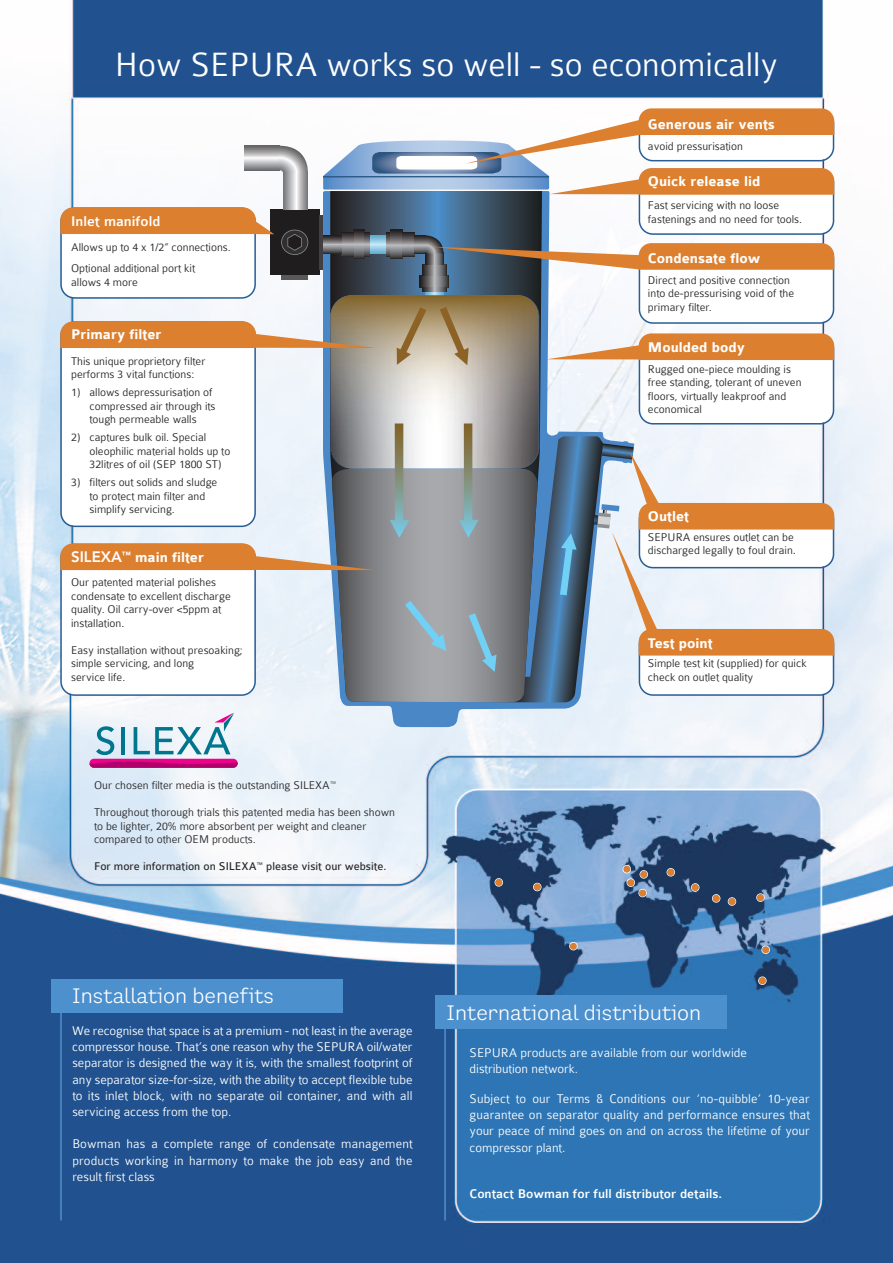
<style>
.page{position:relative;width:893px;height:1263px;background:#fff}
.page>*{position:absolute;margin:0;border:0;box-sizing:border-box;transform-origin:0 0}
.t1{font:300 36px "Colaborate";color:#fff}
.t2{font:21px "Preface";color:#fff}
.t3{font:700 15px "Colaborate";color:#fff}
.t4{font:500 15px "Colaborate";color:#fff}
.t5{font:300 13.5px/16.2px "Colaborate";color:#fff;text-align:justify}
.t6{font:500 13.5px "Colaborate";color:#fff}
.t7{font:300 12px/13.5px "Colaborate";color:#272627}
.t8{font:12px "Colaborate";color:#272627}
.s1{font-family:"Avenir";font-weight:800}
.s2{font-size:13.5px}
</style>
<div class="page">
<img style="left:0;top:0;width:893px;height:1263px">
<svg style="left:323px;top:702px;width:311px;height:25px;background:#b4cde7"></svg>
<div style="left:51px;top:979px;width:292px;height:33px;background:#4d90ce"></div>
<hr style="left:60px;top:1000px;width:2px;height:220px;background:#4d90ce">
<div style="left:435px;top:996px;width:292px;height:33px;background:#4d90ce"></div>
<hr style="left:444px;top:1016px;width:2px;height:204px;background:#4d90ce">
<div style="left:534px;top:883px;width:7px;height:7px;background:#dc7f2f;border-radius:50%"></div>
<div style="left:533px;top:883px;width:8px;height:8px;border:2px solid #fff;border-radius:50%"></div>
<div style="left:495px;top:879px;width:7px;height:7px;background:#dc7f2f;border-radius:50%"></div>
<div style="left:495px;top:878px;width:8px;height:9px;border:2px solid #fff;border-radius:50%"></div>
<div style="left:570px;top:943px;width:7px;height:7px;background:#dc7f2f;border-radius:50%"></div>
<div style="left:569px;top:942px;width:9px;height:8px;border:2px solid #fff;border-radius:50%"></div>
<div style="left:623px;top:866px;width:7px;height:7px;background:#dc7f2f;border-radius:50%"></div>
<div style="left:622px;top:865px;width:9px;height:8px;border:2px solid #fff;border-radius:50%"></div>
<div style="left:640px;top:871px;width:7px;height:7px;background:#dc7f2f;border-radius:50%"></div>
<div style="left:639px;top:870px;width:9px;height:9px;border:2px solid #fff;border-radius:50%"></div>
<div style="left:667px;top:869px;width:7px;height:7px;background:#dc7f2f;border-radius:50%"></div>
<div style="left:666px;top:868px;width:9px;height:8px;border:2px solid #fff;border-radius:50%"></div>
<div style="left:692px;top:884px;width:7px;height:7px;background:#dc7f2f;border-radius:50%"></div>
<div style="left:691px;top:883px;width:8px;height:9px;border:2px solid #fff;border-radius:50%"></div>
<div style="left:713px;top:895px;width:7px;height:7px;background:#dc7f2f;border-radius:50%"></div>
<div style="left:712px;top:894px;width:8px;height:9px;border:2px solid #fff;border-radius:50%"></div>
<div style="left:728px;top:898px;width:7px;height:7px;background:#dc7f2f;border-radius:50%"></div>
<div style="left:728px;top:897px;width:8px;height:9px;border:2px solid #fff;border-radius:50%"></div>
<div style="left:757px;top:894px;width:7px;height:7px;background:#dc7f2f;border-radius:50%"></div>
<div style="left:756px;top:893px;width:9px;height:9px;border:2px solid #fff;border-radius:50%"></div>
<div style="left:762px;top:946px;width:7px;height:7px;background:#dc7f2f;border-radius:50%"></div>
<div style="left:761px;top:945px;width:9px;height:9px;border:2px solid #fff;border-radius:50%"></div>
<div style="left:759px;top:977px;width:7px;height:7px;background:#dc7f2f;border-radius:50%"></div>
<div style="left:758px;top:976px;width:9px;height:9px;border:2px solid #fff;border-radius:50%"></div>
<div style="left:627px;top:879px;width:7px;height:7px;background:#dc7f2f;border-radius:50%"></div>
<div style="left:626px;top:878px;width:9px;height:9px;border:2px solid #fff;border-radius:50%"></div>
<div style="left:639px;top:889px;width:7px;height:7px;background:#dc7f2f;border-radius:50%"></div>
<div style="left:638px;top:889px;width:9px;height:8px;border:2px solid #fff;border-radius:50%"></div>
<svg style="left:60px;top:108px;width:774px;height:594px"></svg>
<div style="left:89px;top:759px;width:149px;height:9px;background:#ed028c;border-radius:5px"></div>
<svg style="left:89px;top:762px;width:149px;height:6px"></svg>
<svg style="left:96px;top:726px;width:18px;height:29px"></svg>
<hr style="left:121px;top:727px;width:4px;height:27px;background:#00758e">
<svg style="left:134px;top:713px;width:100px;height:41px"></svg>
<h1 class="t1" style="left:115px;top:53px;width:665px">How SEPURA works so well - so economically</h1>
<p class="t4" style="left:71px;top:216px;width:91px">Inlet manifold</p>
<p class="t7" style="left:71px;top:238px;width:161px;line-height:21px">Allows up to 4 x 1/2” connections.<br>Optional additional port kit</p>
<p class="t7" style="left:71px;top:276px;width:68px">allows 4 more</p>
<p class="t3" style="left:71px;top:330px;width:92px">Primary filter</p>
<p class="t7" style="left:71px;top:355px;width:136px">This unique proprietory filter performs 3 vital functions:</p>
<p class="t7" style="left:90px;top:387px;width:128px;text-indent:-18px">1) allows depressurisation of compressed air through its tough permeable walls</p>
<p class="t7" style="left:90px;top:432px;width:142px;text-indent:-18px">2) captures bulk oil. Special oleophilic material holds up to<br>32litres of oil (SEP 1800 ST)</p>
<p class="t7" style="left:90px;top:477px;width:129px;text-indent:-18px">3) filters out solids and sludge to protect main filter and simplify servicing.</p>
<p class="t3" style="left:71px;top:552px;width:134px"><span class="s1">SILEXA</span><sup>™</sup> main filter</p>
<p class="t7" style="left:71px;top:576px;width:161px">Our patented material polishes condensate to excellent discharge quality. Oil carry-over &lt;5ppm at installation.</p>
<p class="t7" style="left:71px;top:644px;width:173px">Easy installation without presoaking; simple servicing, and long<br>service life.</p>
<p class="t7" style="left:94px;top:780px;width:244px">Our chosen filter media is the outstanding SILEXA<sup>™</sup></p>
<p class="t7" style="left:94px;top:807px;width:303px">Throughout thorough trials this patented media has been shown to be lighter, 20% more absorbent per weight and cleaner compared to other OEM products.</p>
<p class="t8" style="left:94px;top:862px;width:294px">For more information on SILEXA<sup>™</sup> please visit our website.</p>
<p class="t3" style="left:648px;top:119px;width:128px">Generous air vents</p>
<p class="t7" style="left:648px;top:140px;width:97px">avoid pressurisation</p>
<p class="t3" style="left:648px;top:176px;width:114px">Quick release lid</p>
<p class="t7" style="left:648px;top:200px;width:156px">Fast servicing with no loose fastenings and no need for tools.</p>
<p class="t3" style="left:648px;top:253px;width:114px">Condensate flow</p>
<p class="t7" style="left:648px;top:274px;width:148px">Direct and positive connection into de-pressurising void of the primary filter.</p>
<p class="t3" style="left:648px;top:343px;width:99px">Moulded body</p>
<p class="t7" style="left:648px;top:363px;width:155px">Rugged one-piece moulding is free standing, tolerant of uneven floors, virtually leakproof and economical</p>
<p class="t3" style="left:648px;top:511px;width:42px">Outlet</p>
<p class="t7" style="left:648px;top:531px;width:150px">SEPURA ensures outlet can be discharged legally to foul drain<span class="s2">.</span></p>
<p class="t3" style="left:648px;top:638px;width:66px">Test point</p>
<p class="t7" style="left:648px;top:657px;width:160px">Simple test kit (supplied) for quick check on outlet quality</p>
<h2 class="t2" style="left:72px;top:983px;width:203px">Installation benefits</h2>
<p class="t5" style="left:72px;top:1024px;width:342px">We recognise that space is at a premium - not least in the average compressor house. That’s one reason why the SEPURA oil/water separator is designed the way it is, with the smallest footprint of any separator size-for-size, with the ability to accept flexible tube to its inlet block, with no separate oil container, and with all servicing access from the top.</p>
<p class="t5" style="left:72px;top:1137px;width:342px">Bowman has a complete range of condensate management products working in harmony to make the job easy and the result first class</p>
<h2 class="t2" style="left:446px;top:1000px;width:256px">International distribution</h2>
<p class="t5" style="left:470px;top:1046px;width:279px">SEPURA products are available from our worldwide distribution network.</p>
<p class="t5" style="left:470px;top:1091px;width:342px">Subject to our Terms &amp; Conditions our ‘no-quibble’ 10-year guarantee on separator quality and performance ensures that your peace of mind goes on and on across the lifetime of your compressor plant.</p>
<p class="t6" style="left:470px;top:1189px;width:254px">Contact Bowman for full distributor details.</p>
</div>
